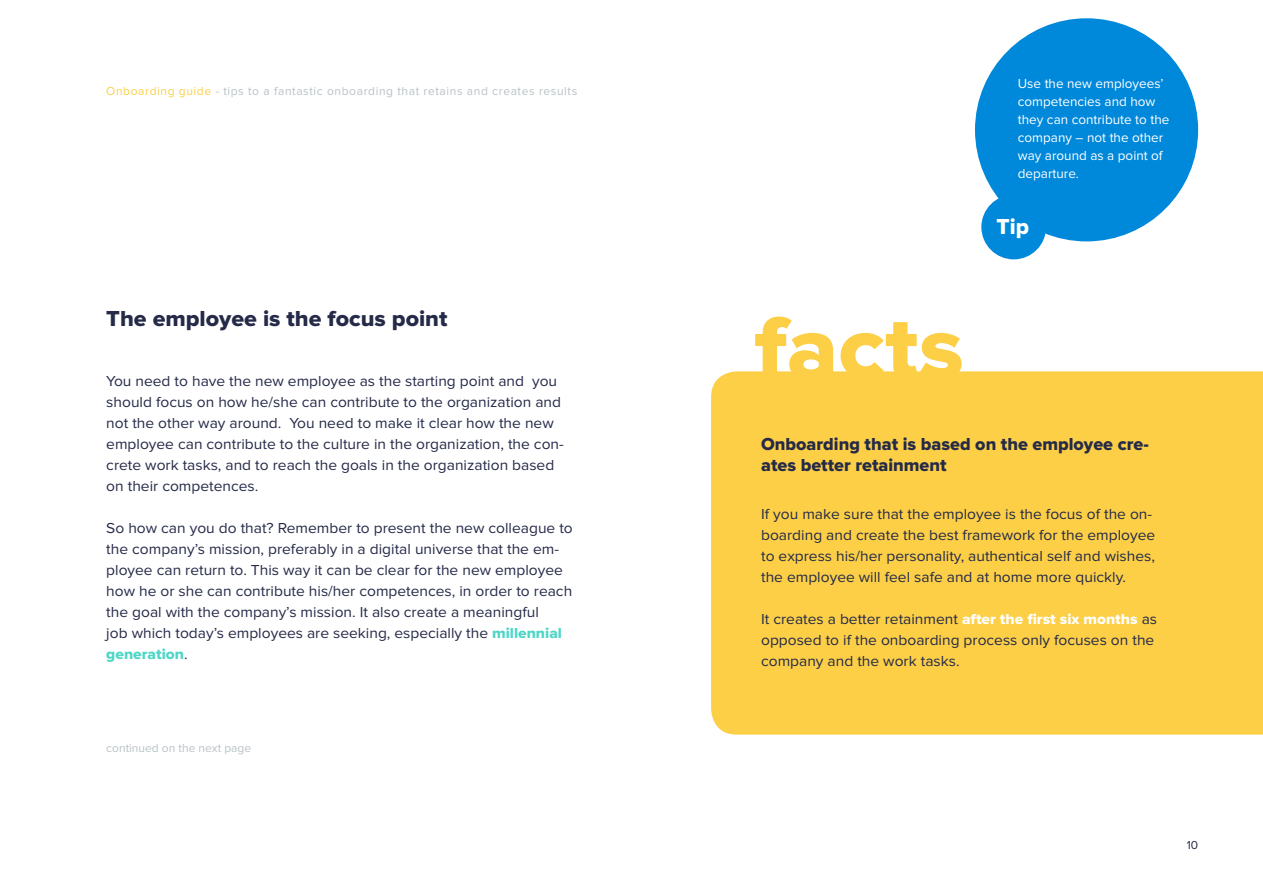
<style>
.page{position:relative;width:1263px;height:893px;background:#fff}
.page>*{position:absolute;margin:0;border:0;box-sizing:border-box;transform-origin:0 0}
.t1{font:90px "Proxima Nova Extrabld";color:#fccf47;scale:1.04 1}
.t2{font:22.5px "Proxima Nova Extrabld";color:#252a48;scale:1.04 1}
.t3{font:22.5px "Proxima Nova Extrabld";color:#fff}
.t4{font:18px/21px "Proxima Nova Extrabld";color:#252a48}
.t5{font:15px/21px "Proxima Nova";color:#252a48;scale:1.04 1}
.t6{font:15px "Proxima Nova Extrabld";color:#4fd6c7;scale:1.04 1}
.t7{font:13.5px/18px "Proxima Nova";color:#fff}
.t8{font:12px "Proxima Nova";letter-spacing:.05em;color:#b8c2c5}
.t9{font:12px "Proxima Nova";color:#b8c2c5}
.t10{font:12px "Proxima Nova";color:#252a48}
.s1{color:#fccf47}
.s2{font-family:"Proxima Nova Extrabld";color:#4fd6c7}
.s3{font-family:"Proxima Nova";color:#252a48}
.s4{font-family:"Proxima Nova Extrabld";color:#fff}
</style>
<div class="page">
<div style="left:711px;top:371px;width:552px;height:364px;background:#fccf47"></div>
<div style="left:981px;top:195px;width:65px;height:64px;background:#0088da;border-radius:50%"></div>
<div style="left:975px;top:18px;width:223px;height:223px;background:#0088da;border-radius:50%"></div>
<p class="t8" style="left:106px;top:84px;width:472px"><span class="s1">Onboarding guide</span> - tips to a fantastic onboarding that retains and creates results</p>
<h2 class="t2" style="left:106px;top:306px;width:330px">The employee is the focus point</h2>
<p class="t5" style="left:106px;top:371px;width:441px">You need to have the new employee as the starting point and you should focus on how he/she can contribute to the organization and not the other way around. You need to make it clear how the new employee can contribute to the culture in the organization, the con&shy;crete work tasks, and to reach the goals in the organization based on their competences.</p>
<p class="t5" style="left:106px;top:518px;width:450px">So how can you do that? Remember to present the new colleague to the company’s mission, preferably in a digital universe that the em&shy;ployee can return to. This way it can be clear for the new employee how he or she can contribute his/her competences, in order to reach the goal with the company’s mission. It also create a meaningful<br>job which today’s employees are seeking, especially the <span class="s2">millennial</span></p>
<p class="t6" style="left:106px;top:645px;width:80px">generation<span class="s3">.</span></p>
<p class="t9" style="left:106px;top:741px;width:146px">continued on the next page</p>
<p class="t7" style="left:1018px;top:74px;width:153px">Use the new employees’ competencies and how they can contribute to the company – not the other way around as a point of departure.</p>
<h1 class="t1" style="left:754px;top:296px;width:203px">facts</h1>
<h2 class="t3" style="left:996px;top:213px;width:34px">Tip</h2>
<p class="t4" style="left:761px;top:434px;width:389px">Onboarding that is based on the employee cre&shy;ates better retainment</p>
<p class="t5" style="left:761px;top:504px;width:380px">If you make sure that the employee is the focus of the on&shy;boarding and create the best framework for the employee to express his/her personality, authentical self and wishes, the employee will feel safe and at home more quickly.</p>
<p class="t5" style="left:761px;top:609px;width:382px">It creates a better retainment <span class="s4">after the first six months</span> as opposed to if the onboarding process only focuses on the company and the work tasks.</p>
<p class="t10" style="left:1187px;top:838px;width:13px">10</p>
</div>
